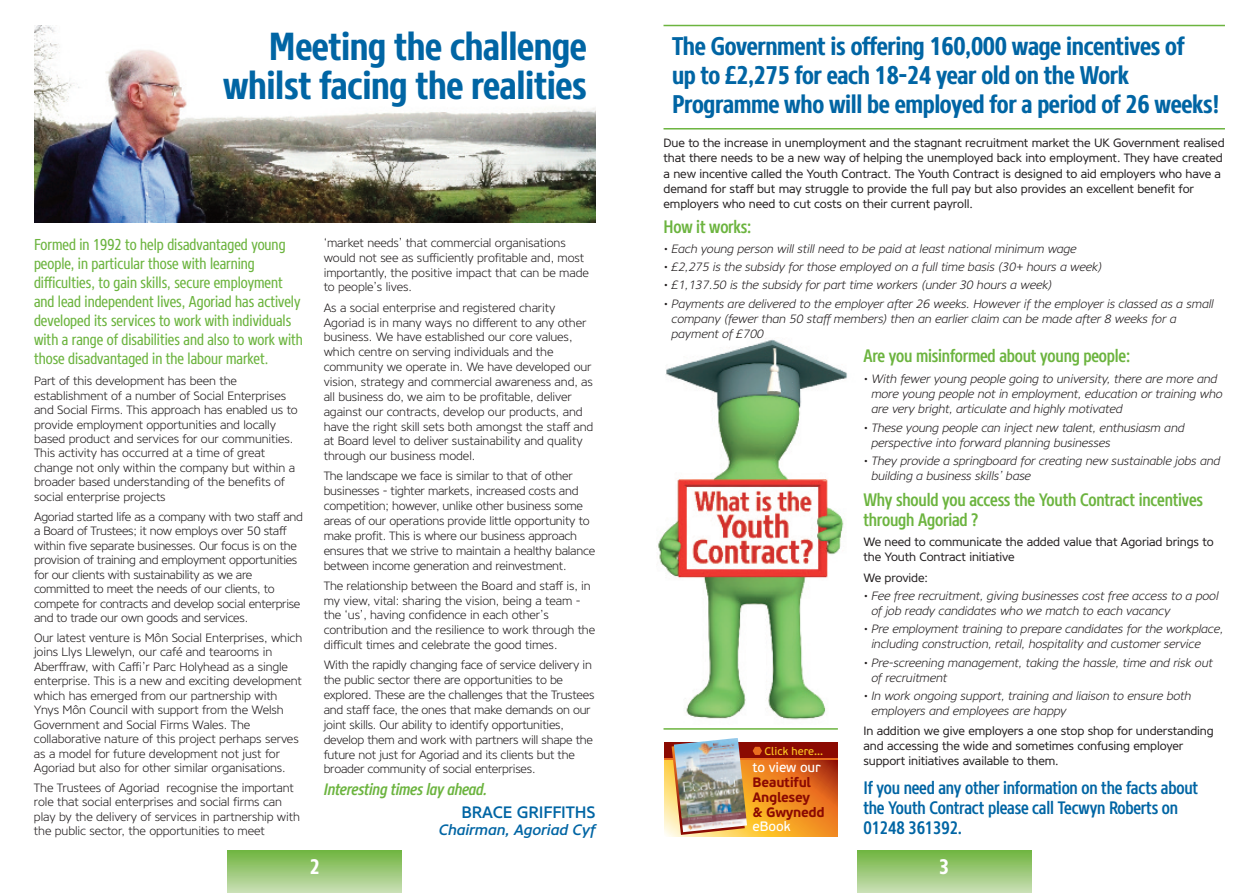
<style>
.page{position:relative;width:1259px;height:893px;background:#fff}
.page>*{position:absolute;margin:0;border:0;box-sizing:border-box;transform-origin:0 0}
.t1{font:700 39px/38.2px "Core Sans N67 Cn";letter-spacing:-.01em;color:#0065a4;text-align:right}
.t2{font:700 25.5px/29.1px "Core Sans N67 Cn";letter-spacing:-.015em;color:#0065a4}
.t3{font:700 21px "Core Sans N67 Cn";color:#fff}
.t4{font:500 18px/20.1px "Core Sans N57 Cn";letter-spacing:-.01em;color:#6cb43f}
.t5{font:500 18px/20.1px "Core Sans N57 Cn";letter-spacing:-.01em;color:#0065a4}
.t6{font:italic 500 16.5px "Core Sans N57 Cn";letter-spacing:-.01em;color:#6cb43f}
.t7{font:500 16.5px "Core Sans N55";letter-spacing:-.01em;color:#0065a4}
.t8{font:15.75px/19px "Core Sans N47 Cn";color:#6cb43f}
.t9{font:italic 500 15px "Core Sans N55";letter-spacing:-.01em;color:#0065a4}
.t10{font:700 13.65px/14.9px "PF Beau Sans Pro";letter-spacing:-.025em;color:#8b0a02}
.t11{font:13.65px "PF Beau Sans Pro Bbook";letter-spacing:-.01em;color:#fff}
.t12{font:300 12px/14.9px "Core Sans N35";letter-spacing:-.01em;color:#231f20}
.t13{font:italic 300 12px/15px "Core Sans N35";letter-spacing:-.01em;color:#231f20}
.t14{font:12px/15px "Core Sans N45";letter-spacing:-.01em;color:#231f20}
.t15{font:11.1px "PF Beau Sans Pro Bbook";color:#fec422}
</style>
<div class="page">
<div style="left:227px;top:850px;width:175px;height:43px;background:linear-gradient(to bottom,#6fb43e,#cadfb6)"></div>
<img style="left:34px;top:26px;width:561px;height:197px">
<div style="left:857px;top:850px;width:174px;height:43px;background:linear-gradient(to bottom,#6fb43e,#cadfb6)"></div>
<img style="left:658px;top:338px;width:189px;height:382px">
<hr style="left:663px;top:25px;width:562px;height:1px;background:#6cb43f">
<hr style="left:663px;top:128px;width:562px;height:2px;background:#6cb43f">
<svg style="left:664px;top:759px;width:174px;height:78px;background:#ec8e2b"></svg>
<div style="left:664px;top:742px;width:174px;height:16px;background:#8b0a02"></div>
<hr style="left:664px;top:758px;width:174px;height:1px;background:#ea6d1f">
<svg style="left:752px;top:747px;width:10px;height:8px"></svg>
<svg style="left:671px;top:746px;width:74px;height:89px"></svg>
<img style="left:674px;top:738px;width:73px;height:94px">
<hr style="left:663px;top:728px;width:175px;height:2px;background:#6cb43f">
<h1 class="t1" style="left:223px;top:31px;width:365px">Meeting the challenge whilst facing the realities</h1>
<p class="t8" style="left:34px;top:236px;width:270px">Formed in 1992 to help disadvantaged young people, in particular those with learning difficulties, to gain skills, secure employment and lead independent lives, Agoriad has actively developed its services to work with individuals with a range of disabilities and also to work with those disadvantaged in the labour market.</p>
<p class="t12" style="left:34px;top:375px;width:265px">Part of this development has been the establishment of a number of Social Enterprises and Social Firms. This approach has enabled us to provide employment opportunities and locally based product and services for our communities.<br>This activity has occurred at a time of great change not only within the company but within a broader based understanding of the benefits of social enterprise projects</p>
<p class="t12" style="left:34px;top:510px;width:270px">Agoriad started life as a company with two staff and a Board of Trustees; it now employs over 50 staff within five separate businesses. Our focus is on the provision of training and employment opportunities for our clients with sustainability as we are committed to meet the needs of our clients, to compete for contracts and develop social enterprise and to trade our own goods and services.</p>
<p class="t12" style="left:34px;top:631px;width:270px">Our latest venture is Môn Social Enterprises, which joins Llys Llewelyn, our café and tearooms in Aberffraw, with Caffi’r Parc Holyhead as a single enterprise. This is a new and exciting development which has emerged from our partnership with Ynys Môn Council with support from the Welsh Government and Social Firms Wales. The collaborative nature of this project perhaps serves as a model for future development not just for Agoriad but also for other similar organisations.</p>
<p class="t12" style="left:34px;top:782px;width:267px">The Trustees of Agoriad recognise the important role that social enterprises and social firms can play by the delivery of services in partnership with the public sector, the opportunities to meet</p>
<p class="t12" style="left:324px;top:236px;width:267px">‘market needs’ that commercial organisations would not see as sufficiently profitable and, most importantly, the positive impact that can be made to people’s lives.</p>
<p class="t12" style="left:324px;top:301px;width:271px">As a social enterprise and registered charity Agoriad is in many ways no different to any other business. We have established our core values, which centre on serving individuals and the community we operate in. We have developed our vision, strategy and commercial awareness and, as all business do, we aim to be profitable, deliver against our contracts, develop our products, and have the right skill sets both amongst the staff and at Board level to deliver sustainability and quality through our business model.</p>
<p class="t12" style="left:324px;top:470px;width:273px">The landscape we face is similar to that of other businesses - tighter markets, increased costs and competition; however, unlike other business some areas of our operations provide little opportunity to make profit. This is where our business approach ensures that we strive to maintain a healthy balance between income generation and reinvestment.</p>
<p class="t12" style="left:324px;top:579px;width:273px">The relationship between the Board and staff is, in my view, vital: sharing the vision, being a team - the ‘us’, having confidence in each other’s contribution and the resilience to work through the difficult times and celebrate the good times.</p>
<p class="t12" style="left:324px;top:659px;width:272px">With the rapidly changing face of service delivery in the public sector there are opportunities to be explored. These are the challenges that the Trustees and staff face, the ones that make demands on our joint skills. Our ability to identify opportunities, develop them and work with partners will shape the future not just for Agoriad and its clients but the broader community of social enterprises.</p>
<h3 class="t6" style="left:324px;top:784px;width:165px">Interesting times lay ahead.</h3>
<h3 class="t7" style="left:461px;top:806px;width:135px">BRACE GRIFFITHS</h3>
<p class="t9" style="left:439px;top:824px;width:158px">Chairman, Agoriad Cyf</p>
<h3 class="t3" style="left:310px;top:860px;width:12px">2</h3>
<h2 class="t2" style="left:672px;top:34px;width:549px">The Government is offering 160,000 wage incentives of<br>up to £2,275 for each 18-24 year old on the Work<br>Programme who will be employed for a period of 26 weeks!</h2>
<p class="t14" style="left:663px;top:137px;width:562px">Due to the increase in unemployment and the stagnant recruitment market the UK Government realised that there needs to be a new way of helping the unemployed back into employment. They have created a new incentive called the Youth Contract. The Youth Contract is designed to aid employers who have a demand for staff but may struggle to provide the full pay but also provides an excellent benefit for employers who need to cut costs on their current payroll.</p>
<h3 class="t4" style="left:663px;top:218px;width:89px">How it works:</h3>
<p class="t13" style="left:663px;top:242px;width:415px">• Each young person will still need to be paid at least national minimum wage</p>
<p class="t13" style="left:663px;top:261px;width:440px">• £2,275 is the subsidy for those employed on a full time basis (30+ hours a week)</p>
<p class="t13" style="left:663px;top:279px;width:390px">• £1,137.50 is the subsidy for part time workers (under 30 hours a week)</p>
<p class="t13" style="left:671px;top:297px;width:543px;text-indent:-8px">• Payments are delivered to the employer after 26 weeks. However if the employer is classed as a small company (fewer than 50 staff members) then an earlier claim can be made after 8 weeks for a payment of £700</p>
<h3 class="t4" style="left:863px;top:348px;width:268px">Are you misinformed about young people:</h3>
<p class="t13" style="left:871px;top:373px;width:353px;text-indent:-8px">• With fewer young people going to university, there are more and more young people not in employment, education or training who are very bright, articulate and highly motivated</p>
<p class="t13" style="left:871px;top:421px;width:315px;text-indent:-8px">• These young people can inject new talent, enthusiasm and perspective into forward planning businesses</p>
<p class="t13" style="left:871px;top:454px;width:350px;text-indent:-8px">• They provide a springboard for creating new sustainable jobs and building a business skills’ base</p>
<h3 class="t4" style="left:863px;top:492px;width:341px">Why should you access the Youth Contract incentives through Agoriad ?</h3>
<p class="t14" style="left:863px;top:536px;width:352px">We need to communicate the added value that Agoriad brings to the Youth Contract initiative</p>
<p class="t14" style="left:863px;top:571px;width:66px">We provide:</p>
<p class="t13" style="left:871px;top:589px;width:349px;text-indent:-8px">• Fee free recruitment, giving businesses cost free access to a pool of job ready candidates who we match to each vacancy</p>
<p class="t13" style="left:871px;top:623px;width:354px;text-indent:-8px">• Pre employment training to prepare candidates for the workplace, including construction, retail, hospitality and customer service</p>
<p class="t13" style="left:871px;top:656px;width:343px;text-indent:-8px">• Pre-screening management, taking the hassle, time and risk out of recruitment</p>
<p class="t13" style="left:871px;top:689px;width:321px;text-indent:-8px">• In work ongoing support, training and liaison to ensure both employers and employees are happy</p>
<p class="t14" style="left:863px;top:725px;width:352px">In addition we give employers a one stop shop for understanding and accessing the wide and sometimes confusing employer support initiatives available to them.</p>
<h3 class="t5" style="left:863px;top:779px;width:336px">If you need any other information on the facts about the Youth Contract please call Tecwyn Roberts on<br>01248 361392.</h3>
<p class="t15" style="left:764px;top:744px;width:60px">Click here...</p>
<p class="t11" style="left:752px;top:759px;width:70px">to view our</p>
<p class="t10" style="left:752px;top:775px;width:74px">Beautiful<br>Anglesey<br>&amp; Gwynedd</p>
<p class="t11" style="left:752px;top:819px;width:39px">eBook</p>
<h3 class="t3" style="left:939px;top:860px;width:12px">3</h3>
</div>
